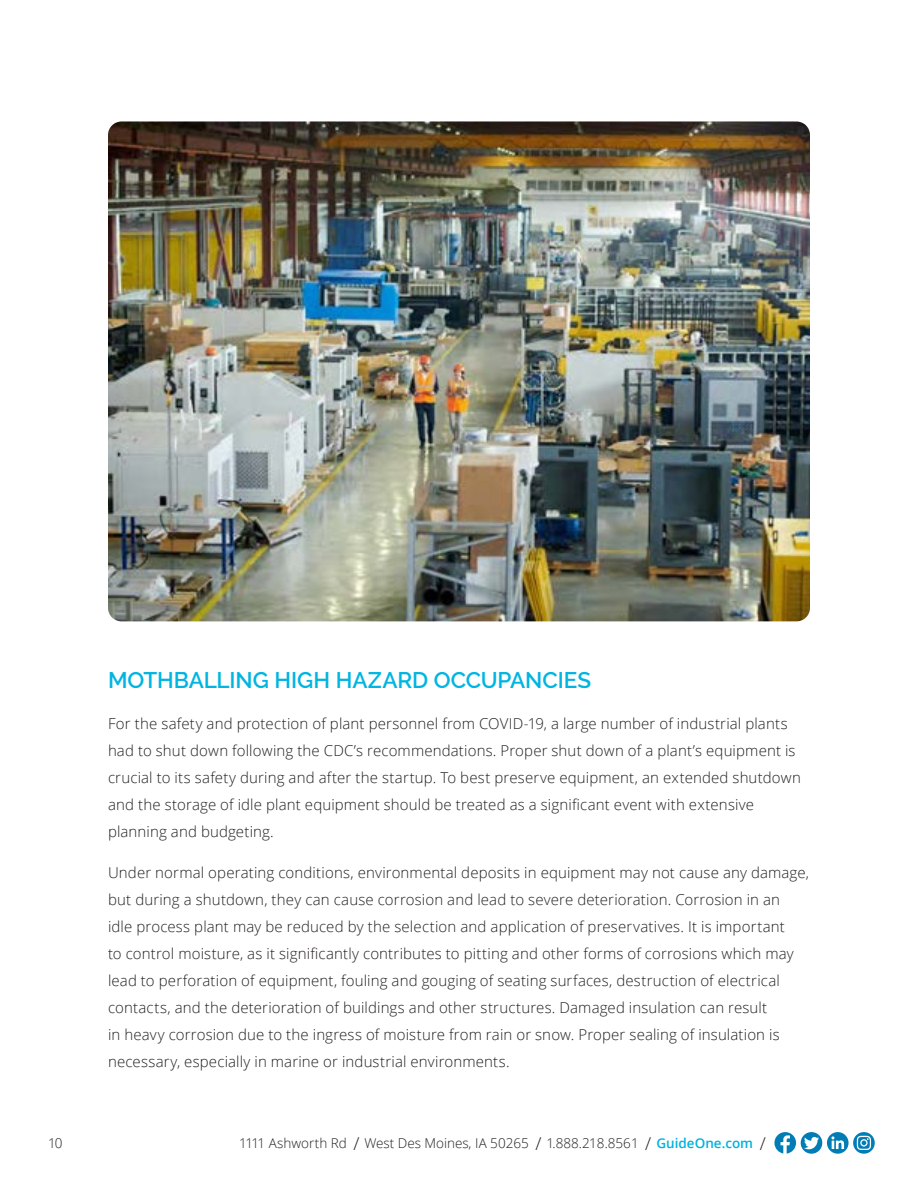
<style>
.page{position:relative;width:918px;height:1188px;background:#fff}
.page>*{position:absolute;margin:0;border:0;box-sizing:border-box;transform-origin:0 0}
.Bullet_List_-_Tertia{font:600 22.5px "Raleway";letter-spacing:-.005em;color:#00b5e1}
.Intro_Copy{font:300 15px/27px "Open Sans";letter-spacing:.01em;color:#231f20}
.t1{font:300 13.5px "Open Sans";color:#231f20}
.s1{font-size:17.7px}
.s2{font-weight:600;color:#00b2e0}
</style>
<div class="page">
<svg style="left:774px;top:1132px;width:22px;height:22px"></svg>
<div style="left:801px;top:1132px;width:21px;height:22px;background:#007db5;border-radius:50%"></div>
<svg style="left:804px;top:1137px;width:15px;height:12px"></svg>
<svg style="left:827px;top:1132px;width:22px;height:22px"></svg>
<svg style="left:831px;top:1136px;width:13px;height:13px"></svg>
<svg style="left:853px;top:1132px;width:22px;height:22px"></svg>
<svg style="left:857px;top:1136px;width:14px;height:14px"></svg>
<img style="left:108px;top:122px;width:702px;height:499px">
<p class="Bullet_List_-_Tertia" style="left:108px;top:667px;width:485px">MOTHBALLING HIGH HAZARD OCCUPANCIES</p>
<p class="Intro_Copy" style="left:108px;top:710px;width:694px">For the safety and protection of plant personnel from COVID-19, a large number of industrial plants had to shut down following the CDC’s recommendations. Proper shut down of a plant’s equipment is crucial to its safety during and after the startup. To best preserve equipment, an extended shutdown and the storage of idle plant equipment should be treated as a significant event with extensive planning and budgeting.</p>
<p class="Intro_Copy" style="left:108px;top:858px;width:702px">Under normal operating conditions, environmental deposits in equipment may not cause any damage, but during a shutdown, they can cause corrosion and lead to severe deterioration. Corrosion in an<br>idle process plant may be reduced by the selection and application of preservatives. It is important<br>to control moisture, as it significantly contributes to pitting and other forms of corrosions which may lead to perforation of equipment, fouling and gouging of seating surfaces, destruction of electrical contacts, and the deterioration of buildings and other structures. Damaged insulation can result<br>in heavy corrosion due to the ingress of moisture from rain or snow. Proper sealing of insulation is necessary, especially in marine or industrial environments.</p>
<p class="t1" style="left:48px;top:1134px;width:16px">10</p>
<p class="t1" style="left:239px;top:1134px;width:528px">1111 Ashworth Rd <span class="s1">/</span> West Des Moines, IA 50265 <span class="s1">/</span> 1.888.218.8561 <span class="s1">/</span> <span class="s2">GuideOne.com</span> <span class="s1">/</span></p>
</div>
